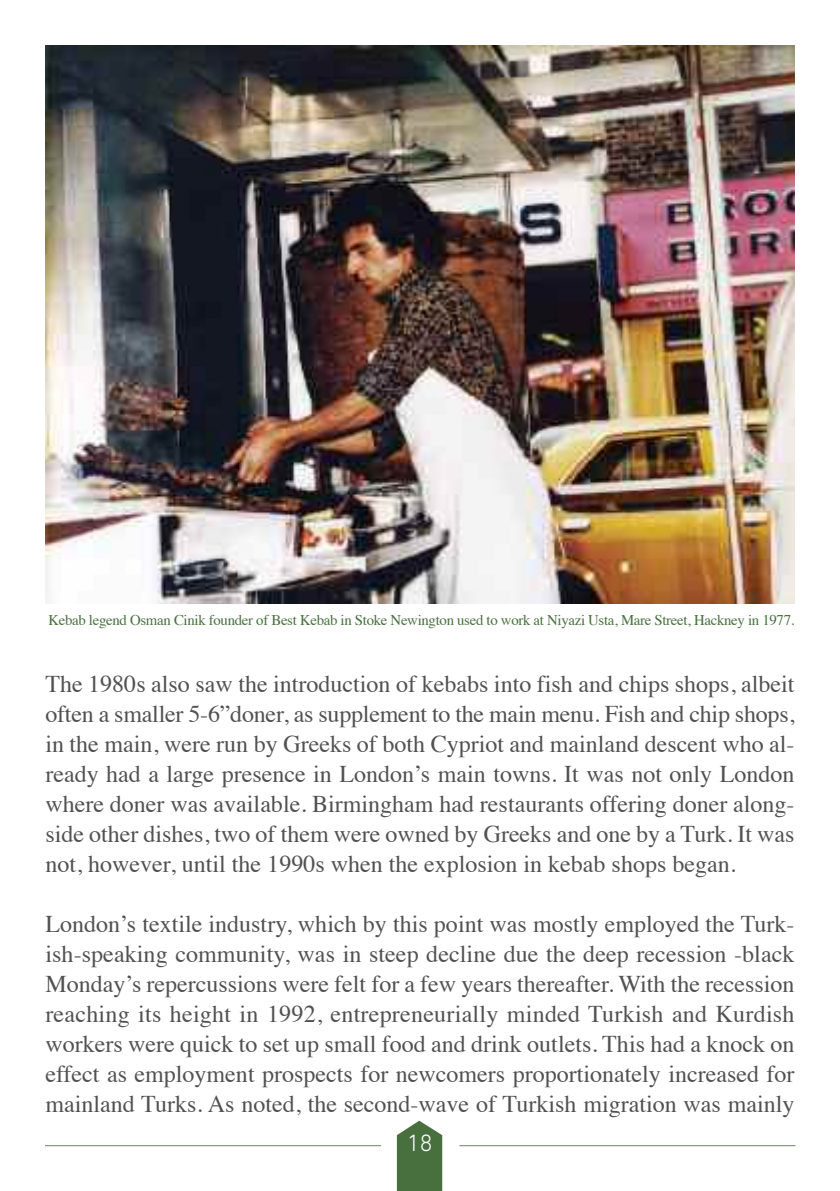
<style>
.page{position:relative;width:840px;height:1191px;background:#fff}
.page>*{position:absolute;margin:0;border:0;box-sizing:border-box;transform-origin:0 0}
.t1{font:24px/30px "Times";color:#525152;text-align:justify}
.t2{font:300 24px "DIN Next LT Pro";color:#fff}
.t3{font:14.8px "Times";letter-spacing:-.02em;color:#48703f}
</style>
<div class="page">
<svg style="left:396px;top:1120px;width:46px;height:71px;background:#5f8257"></svg>
<hr style="left:459px;top:1145px;width:335px;height:1px;background:#7f9b79">
<hr style="left:45px;top:1145px;width:335px;height:1px;background:#7f9b79">
<img style="left:45px;top:45px;width:749px;height:559px">
<p class="t3" style="left:48px;top:614px;width:747px">Kebab legend Osman Cinik founder of Best Kebab in Stoke Newington used to work at Niyazi Usta, Mare Street, Hackney in 1977.</p>
<p class="t1" style="left:45px;top:671px;width:750px">The 1980s also saw the introduction of kebabs into fish and chips shops, albeit often a smaller 5-6”doner, as supplement to the main menu. Fish and chip shops, in the main, were run by Greeks of both Cypriot and mainland descent who al&shy;ready had a large presence in London’s main towns. It was not only London where doner was available. Birmingham had restaurants offering doner along&shy;side other dishes, two of them were owned by Greeks and one by a Turk. It was not, however, until the 1990s when the explosion in kebab shops began.</p>
<p class="t1" style="left:45px;top:911px;width:750px">London’s textile industry, which by this point was mostly employed the Turk&shy;ish-speaking community, was in steep decline due the deep recession -black Monday’s repercussions were felt for a few years thereafter. With the recession reaching its height in 1992, entrepreneurially minded Turkish and Kurdish workers were quick to set up small food and drink outlets. This had a knock on effect as employment prospects for newcomers proportionately increased for mainland Turks. As noted, the second-wave of Turkish migration was mainly</p>
<p class="t2" style="left:407px;top:1135px;width:27px">18</p>
</div>
